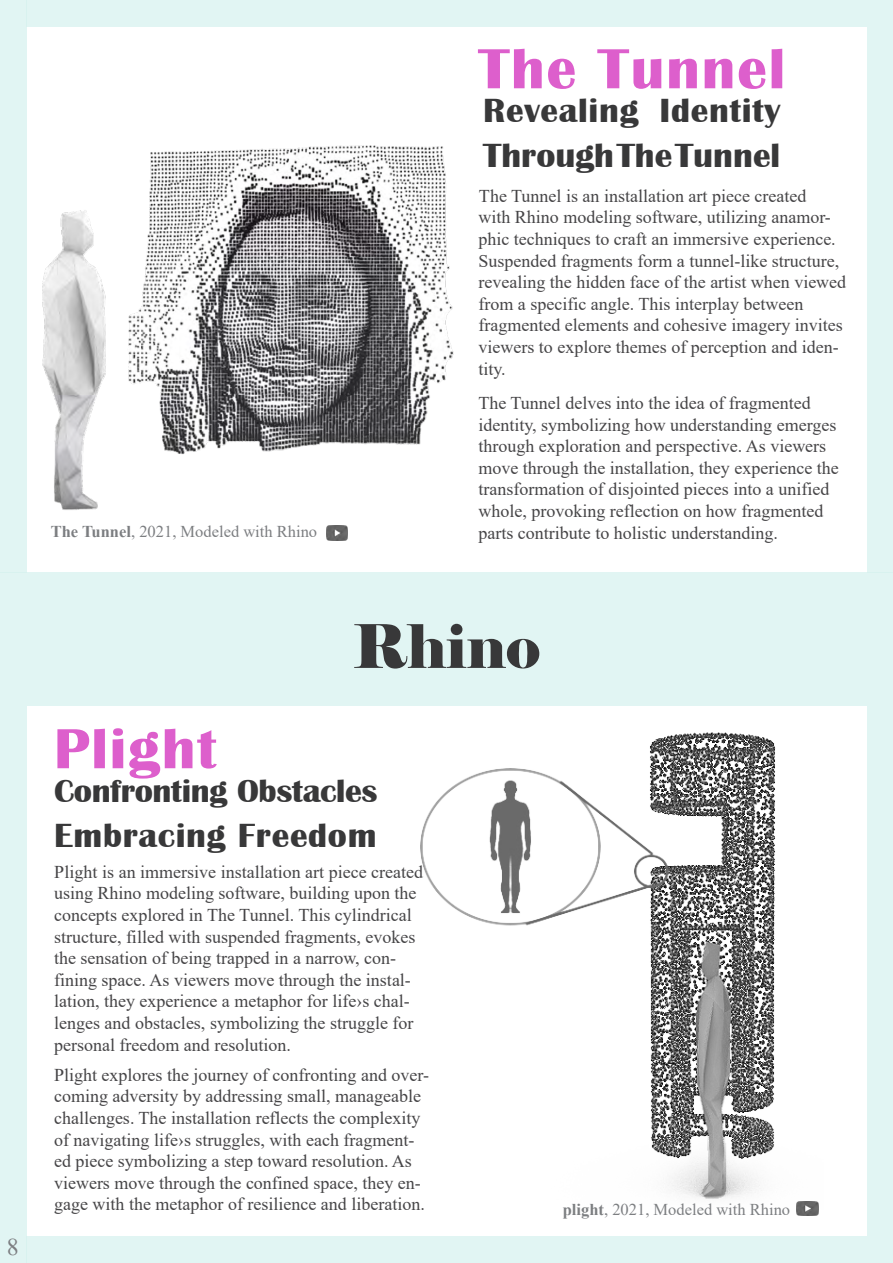
<style>
.page{position:relative;width:893px;height:1263px;background:#fff}
.page>*{position:absolute;margin:0;border:0;box-sizing:border-box;transform-origin:0 0}
.t1{font:60px "Elephant";color:#383839}
.t2{font:700 58.5px "Britannic";letter-spacing:.03em;color:#dd5fcc}
.t3{font:700 34.5px/45px "Britannic";letter-spacing:.02em;color:#383839}
.t4{font:700 33px "Britannic";letter-spacing:-.01em;color:#383839}
.t5{font:24px "Times New Roman";color:#7c7e81}
.t6{font:18px/21.6px "Times New Roman";color:#464547}
.t7{font:16.5px "Times New Roman";color:#7c7e81}
.s1{font-weight:700}
</style>
<div class="page">
<div style="left:0;top:706px;width:27px;height:557px;background:#e1f5f3"></div>
<img style="left:797px;top:1209px;width:21px;height:7px">
<img style="left:327px;top:525px;width:21px;height:15px">
<div style="left:0;top:572px;width:893px;height:134px;background:#e1f5f3"></div>
<img style="left:420px;top:732px;width:399px;height:477px">
<img style="left:43px;top:145px;width:411px;height:365px">
<div style="left:867px;top:706px;width:26px;height:557px;background:#e1f5f3"></div>
<div style="left:867px;top:0;width:26px;height:572px;background:#e1f5f3"></div>
<div style="left:0;top:0;width:27px;height:572px;background:#e1f5f3"></div>
<div style="left:27px;top:0;width:840px;height:27px;background:#e1f5f3"></div>
<div style="left:27px;top:1236px;width:840px;height:27px;background:#e1f5f3"></div>
<h3 class="t5" style="left:7px;top:1230px;width:14px">8</h3>
<p class="t7" style="left:51px;top:520px;width:268px"><span class="s1">The Tunnel</span>, 2021, Modeled with Rhino</p>
<h2 class="t2" style="left:478px;top:36px;width:308px">The Tunnel</h2>
<h3 class="t3" style="left:483px;top:88px;width:299px">Revealing Identity<br>Through The Tunnel</h3>
<p class="t6" style="left:478px;top:184px;width:369px">The Tunnel is an installation art piece created<br>with Rhino modeling software, utilizing anamor&shy;phic techniques to craft an immersive experience.<br>Suspended fragments form a tunnel-like structure, revealing the hidden face of the artist when viewed from a specific angle. This interplay between fragmented elements and cohesive imagery invites viewers to explore themes of perception and iden&shy;tity.</p>
<p class="t6" style="left:478px;top:391px;width:362px">The Tunnel delves into the idea of fragmented identity, symbolizing how understanding emerges through exploration and perspective. As viewers move through the installation, they experience the transformation of disjointed pieces into a unified whole, provoking reflection on how fragmented parts contribute to holistic understanding.</p>
<h1 class="t1" style="left:353px;top:609px;width:189px">Rhino</h1>
<h2 class="t2" style="left:54px;top:716px;width:164px">Plight</h2>
<h3 class="t4" style="left:54px;top:772px;width:325px">Confronting Obstacles</h3>
<h3 class="t3" style="left:54px;top:813px;width:324px">Embracing Freedom</h3>
<p class="t6" style="left:54px;top:860px;width:371px">Plight is an immersive installation art piece created using Rhino modeling software, building upon the concepts explored in The Tunnel. This cylindrical structure, filled with suspended fragments, evokes the sensation of being trapped in a narrow, con&shy;fining space. As viewers move through the instal&shy;lation, they experience a metaphor for life›s chal&shy;lenges and obstacles, symbolizing the struggle for personal freedom and resolution.</p>
<p class="t6" style="left:54px;top:1063px;width:377px">Plight explores the journey of confronting and over&shy;coming adversity by addressing small, manageable challenges. The installation reflects the complexity of navigating life›s struggles, with each fragment&shy;ed piece symbolizing a step toward resolution. As viewers move through the confined space, they en&shy;gage with the metaphor of resilience and liberation.</p>
<p class="t7" style="left:563px;top:1197px;width:229px"><span class="s1">plight</span>, 2021, Modeled with Rhino</p>
</div>
